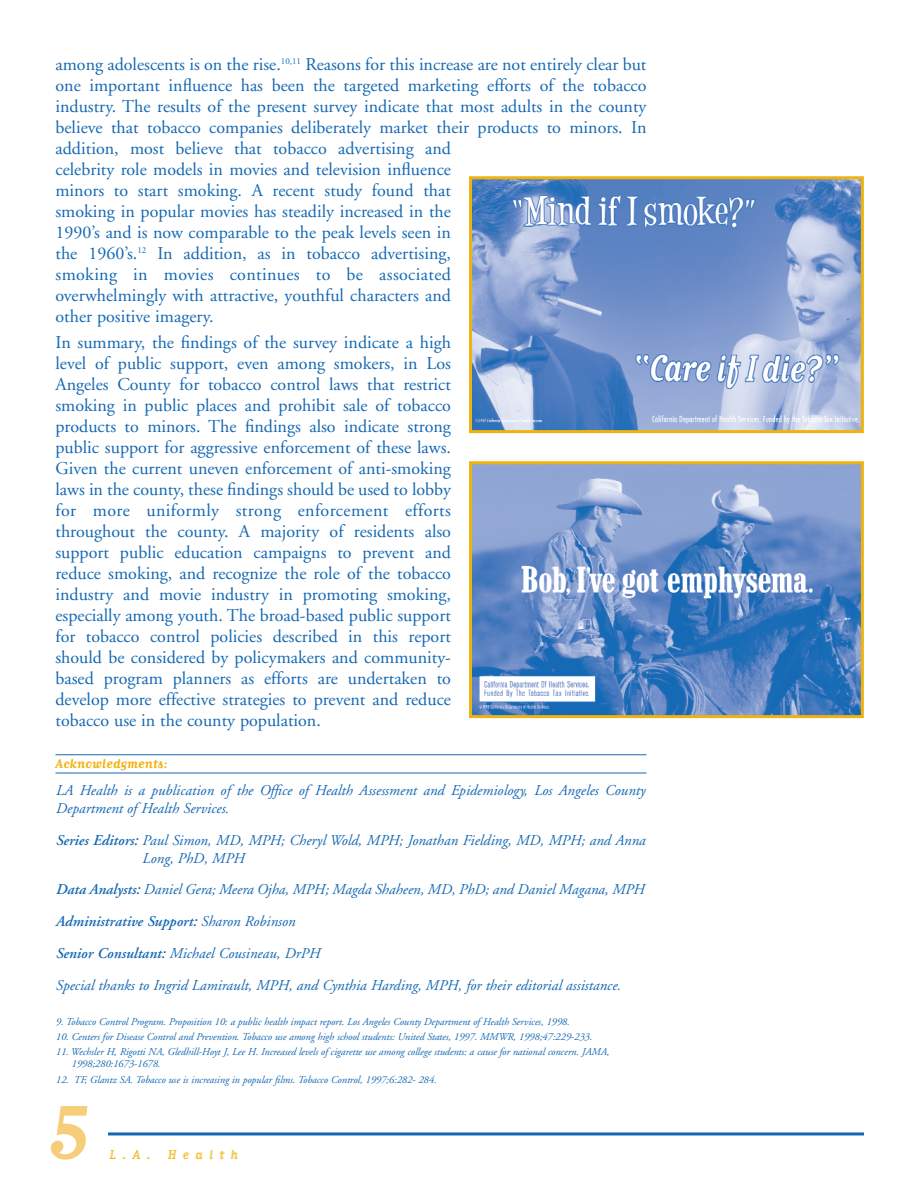
<style>
.page{position:relative;width:918px;height:1188px;background:#fff}
.page>*{position:absolute;margin:0;border:0;box-sizing:border-box;transform-origin:0 0}
.t1{font:700 90px "Matrix Script";color:#f6ce79}
.t2{font:18px/21px "Adobe Garamond";color:#1468b3}
.t3{font:italic 15px/32px "Adobe Garamond";color:#1468b3}
.t4{font:700 15px "Matrix Script";letter-spacing:.015em;color:#efb310}
.t5{font:15px "Matrix Inline Script";letter-spacing:.425em;color:#efb310}
.t6{font:italic 10.5px/12px "Adobe Garamond";letter-spacing:-.005em;color:#1468b3}
.s1{font-weight:600}
</style>
<div class="page">
<hr style="left:56px;top:755px;width:590px;height:1px;background:#1468b3">
<hr style="left:56px;top:773px;width:590px;height:1px;background:#1468b3">
<hr style="left:108px;top:1132px;width:756px;height:3px;background:#1468b3">
<img style="left:473px;top:180px;width:387px;height:249px">
<div style="left:469px;top:176px;width:395px;height:257px;border:3px solid #efb310"></div>
<img style="left:473px;top:465px;width:387px;height:249px">
<div style="left:469px;top:461px;width:395px;height:257px;border:3px solid #efb310"></div>
<p class="t2" style="left:55px;top:55px;width:592px">among adolescents is on the rise.<sup>10,11</sup> Reasons for this increase are not entirely clear but one important influence has been the targeted marketing efforts of the tobacco industry. The results of the present survey indicate that most adults in the county believe that tobacco companies deliberately market their products to minors. In addition, most believe that tobacco advertising and<br>celebrity role models in movies and television influence<br>minors to start smoking. A recent study found that<br>smoking in popular movies has steadily increased in the<br>1990’s and is now comparable to the peak levels seen in<br>the 1960’s.<sup>12</sup> In addition, as in tobacco advertising,<br>smoking in movies continues to be associated<br>overwhelmingly with attractive, youthful characters and<br>other positive imagery.</p>
<p class="t2" style="left:55px;top:333px;width:397px;text-align:justify">In summary, the findings of the survey indicate a high level of public support, even among smokers, in Los Angeles County for tobacco control laws that restrict smoking in public places and prohibit sale of tobacco products to minors. The findings also indicate strong public support for aggressive enforcement of these laws.<br>Given the current uneven enforcement of anti-smoking laws in the county, these findings should be used to lobby for more uniformly strong enforcement efforts throughout the county. A majority of residents also support public education campaigns to prevent and reduce smoking, and recognize the role of the tobacco industry and movie industry in promoting smoking, especially among youth. The broad-based public support for tobacco control policies described in this report should be considered by policymakers and community&shy;based program planners as efforts are undertaken to develop more effective strategies to prevent and reduce tobacco use in the county population.</p>
<p class="t4" style="left:56px;top:754px;width:114px">Acknowledgments:</p>
<p class="t3" style="left:56px;top:782px;width:591px;line-height:18px">LA Health is a publication of the Office of Health Assessment and Epidemiology, Los Angeles County<br>Department of Health Services.</p>
<p class="t3" style="left:142px;top:832px;width:505px;line-height:18px;text-indent:-86px"><span class="s1">Series Editors:</span> Paul Simon, MD, MPH; Cheryl Wold, MPH; Jonathan Fielding, MD, MPH; and Anna<br>Long, PhD, MPH</p>
<p class="t3" style="left:56px;top:875px;width:590px"><span class="s1">Data Analysts:</span> Daniel Gera; Meera Ojha, MPH; Magda Shaheen, MD, PhD; and Daniel Magana, MPH <span class="s1">Administrative Support:</span> Sharon Robinson<br><span class="s1">Senior Consultant:</span> Michael Cousineau, DrPH<br>Special thanks to Ingrid Lamirault, MPH, and Cynthia Harding, MPH, for their editorial assistance.</p>
<p class="t6" style="left:56px;top:1017px;width:515px">9. Tobacco Control Program. Proposition 10: a public health impact report. Los Angeles County Department of Health Services, 1998.</p>
<p class="t6" style="left:56px;top:1032px;width:538px">10. Centers for Disease Control and Prevention. Tobacco use among high school students: United States, 1997. MMWR, 1998;47:229-233.</p>
<p class="t6" style="left:71px;top:1047px;width:540px;text-indent:-16px">11. Wechsler H, Rigotti NA, Gledhill-Hoyt J, Lee H. Increased levels of cigarette use among college students: a cause for national concern. JAMA,<br>1998;280:1673-1678.</p>
<p class="t6" style="left:56px;top:1074px;width:382px">12. TF, Glantz SA. Tobacco use is increasing in popular films. Tobacco Control, 1997;6:282- 284.</p>
<h1 class="t1" style="left:50px;top:1060px;width:42px">5</h1>
<p class="t5" style="left:110px;top:1148px;width:130px">L.A. Health</p>
</div>
